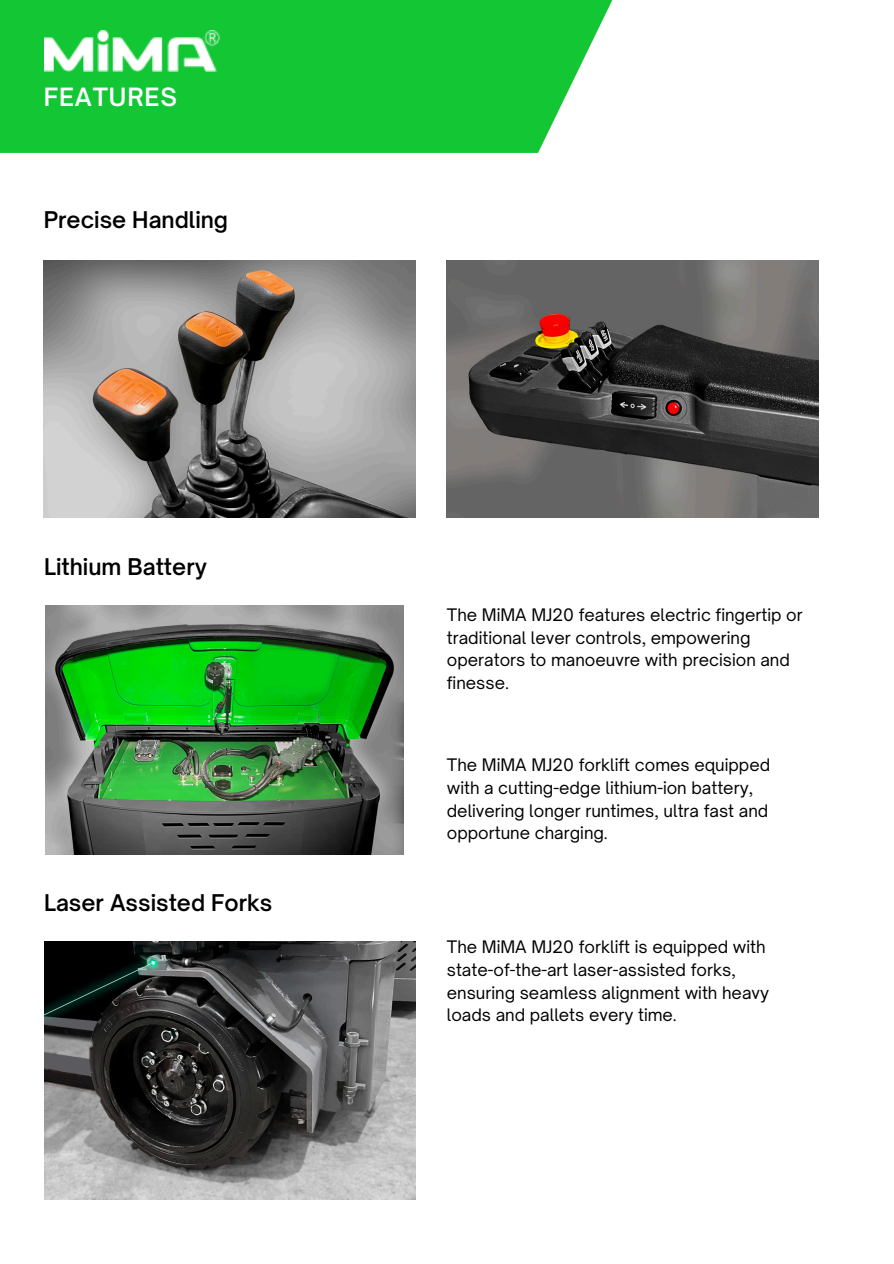
<style>
.page{position:relative;width:894px;height:1264px;background:#fff}
.page>*{position:absolute;margin:0;border:0;box-sizing:border-box;transform-origin:0 0}
.t1{font:600 24.15px "Open Sauce One";letter-spacing:.035em;color:#fff}
.t2{font:600 22.05px "Open Sauce One";color:#000}
.t3{font:16.5px/22.6px "Open Sauce One";color:#000}
</style>
<div class="page">
<div style="left:0;top:0;width:620px;height:153px;background:#12c634"></div>
<img style="left:44px;top:31px;width:176px;height:40px">
<img style="left:46px;top:605px;width:358px;height:249px">
<img style="left:446px;top:260px;width:372px;height:258px">
<img style="left:44px;top:942px;width:371px;height:257px">
<img style="left:44px;top:260px;width:371px;height:258px">
<p class="t1" style="left:44px;top:82px;width:135px">FEATURES</p>
<p class="t2" style="left:44px;top:205px;width:186px">Precise Handling</p>
<h3 class="t2" style="left:44px;top:553px;width:164px">Lithium Battery</h3>
<p class="t2" style="left:44px;top:889px;width:230px">Laser Assisted Forks</p>
<h3 class="t3" style="left:446px;top:603px;width:357px">The MiMA MJ20 features electric fingertip or traditional lever controls, empowering operators to manoeuvre with precision and finesse.</h3>
<p class="t3" style="left:446px;top:753px;width:325px">The MiMA MJ20 forklift comes equipped with a cutting-edge lithium-ion battery, delivering longer runtimes, ultra fast and opportune charging.</p>
<p class="t3" style="left:446px;top:935px;width:324px">The MiMA MJ20 forklift is equipped with state-of-the-art laser-assisted forks, ensuring seamless alignment with heavy loads and pallets every time.</p>
</div>
